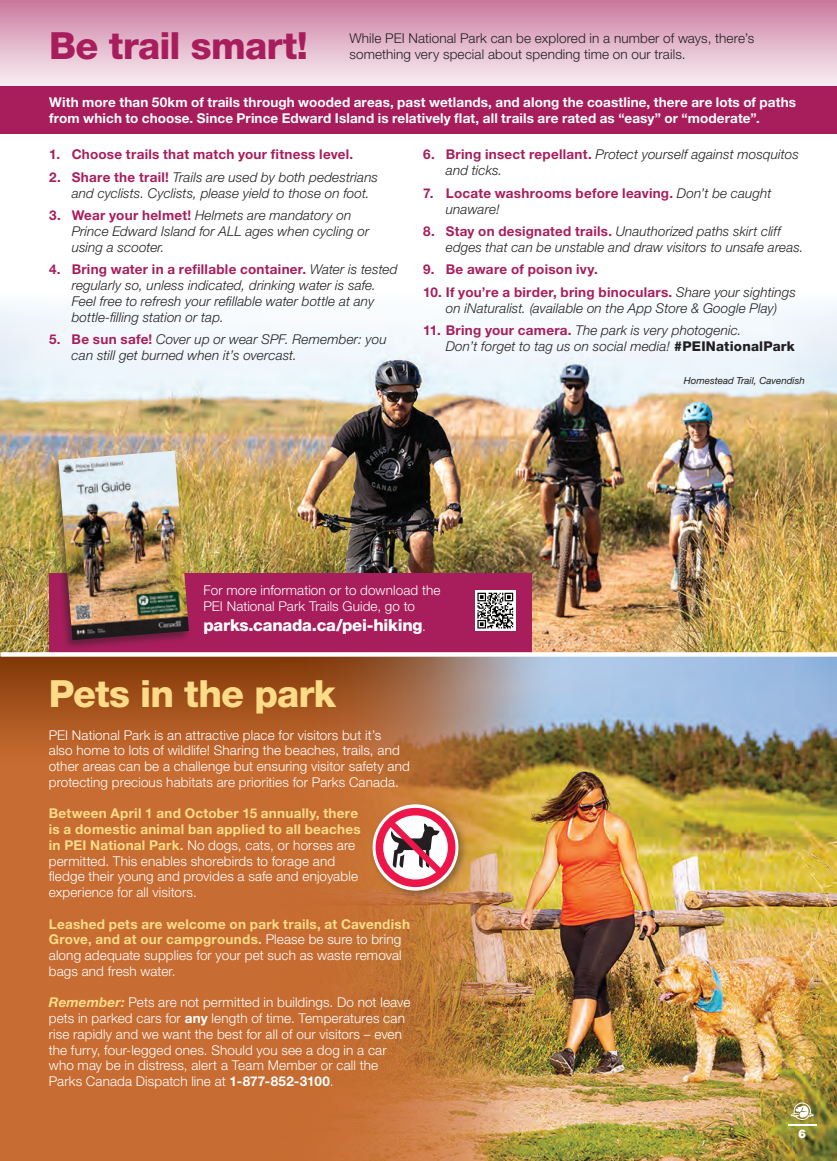
<style>
.page{position:relative;width:837px;height:1161px;background:#fff}
.page>*{position:absolute;margin:0;border:0;box-sizing:border-box;transform-origin:0 0}
.t1{font:800 37.5px "Helvetica Neue LT Std";letter-spacing:-.02em;color:#a81e5c}
.t2{font:800 37.5px "Helvetica Neue LT Std";letter-spacing:-.025em;color:#fcdc89}
.t3{font:800 16.5px "Helvetica Neue LT Std";letter-spacing:-.015em;color:#fff}
.t4{font:300 13.5px/15.8px "Helvetica Neue LT Std";letter-spacing:.01em;color:#fff}
.t5{font:italic 300 13.5px/15.8px "Helvetica Neue LT Std";letter-spacing:.01em;color:#231f20}
.t6{font:700 13.5px/16.2px "Helvetica Neue LT Std";letter-spacing:.01em;color:#fff}
.t7{font:700 13.5px/15.8px "Helvetica Neue LT Std";letter-spacing:.02em;color:#a81e5c}
.t8{font:300 13.5px/16.2px "Helvetica Neue LT Std";letter-spacing:.01em;color:#231f20}
.t9{font:900 12px "Helvetica Neue LT Std";color:#fff}
.t10{font:italic 9.75px "Helvetica Neue LT Std";color:#231f20}
.s1{font-weight:700;font-style:normal;color:#a81e5c}
.s2{font-weight:300;font-style:italic;color:#231f20}
.s3{font-weight:800;font-style:normal}
.s4{font-weight:300;font-size:13.5px}
.s5{font-weight:700;color:#fcdc89}
.s6{font-weight:700;font-style:italic;color:#fcdc89}
.s7{font-weight:700}
</style>
<div class="page">
<div style="left:1px;top:654px;width:836px;height:507px;background:#c76c32"></div>
<div style="left:1px;top:657px;width:836px;height:107px;background:linear-gradient(to bottom,#823808,#c96e33)"></div>
<img style="left:242px;top:657px;width:595px;height:504px">
<img style="left:1px;top:377px;width:836px;height:275px">
<svg style="left:788px;top:1103px;width:29px;height:22px"></svg>
<svg style="left:1px;top:0;width:836px;height:86px;background:#e2b5c9"></svg>
<div style="left:1px;top:290px;width:836px;height:87px;background:#f3f9fc"></div>
<div style="left:369px;top:801px;width:100px;height:100px;background:#231f20;opacity:.4"></div>
<svg style="left:373px;top:805px;width:85px;height:85px"></svg>
<svg style="left:376px;top:808px;width:79px;height:79px;background:#d98892"></svg>
<div style="left:49px;top:573px;width:482px;height:79px;background:#a81e5c"></div>
<svg style="left:475px;top:591px;width:40px;height:40px"></svg>
<svg style="left:477px;top:593px;width:36px;height:36px"></svg>
<div style="left:49px;top:449px;width:142px;height:201px;background:#231f20;opacity:.5"></div>
<img style="left:58px;top:451px;width:131px;height:189px">
<div style="left:1px;top:86px;width:836px;height:47px;background:#a81e5c"></div>
<div style="left:1px;top:652px;width:836px;height:5px;background:#fff"></div>
<h1 class="t1" style="left:49px;top:23px;width:260px">Be trail smart!</h1>
<p class="t8" style="left:349px;top:30px;width:406px">While PEI National Park can be explored in a number of ways, there’s something very special about spending time on our trails.</p>
<p class="t6" style="left:49px;top:94px;width:748px">With more than 50km of trails through wooded areas, past wetlands, and along the coastline, there are lots of paths from which to choose. Since Prince Edward Island is relatively flat, all trails are rated as “easy” or “moderate”.</p>
<p class="t7" style="left:49px;top:147px;width:306px">1. Choose trails that match your fitness level.</p>
<p class="t5" style="left:72px;top:169px;width:308px;text-indent:-23px"><span class="s1">2. Share the trail!</span> Trails are used by both pedestrians and cyclists. Cyclists, please yield to those on foot.</p>
<p class="t5" style="left:72px;top:207px;width:299px;text-indent:-22px"><span class="s1">3. Wear your helmet!</span> Helmets are mandatory on<br>Prince Edward Island for ALL ages when cycling or using a scooter.</p>
<p class="t5" style="left:72px;top:261px;width:327px;text-indent:-22px"><span class="s1">4. Bring water in a refillable container.</span> Water is tested regularly so, unless indicated, drinking water is safe.<br>Feel free to refresh your refillable water bottle at any bottle-filling station or tap.</p>
<p class="t5" style="left:72px;top:331px;width:317px;text-indent:-22px"><span class="s1">5. Be sun safe!</span> Cover up or wear SPF. Remember: you can still get burned when it’s overcast.</p>
<p class="t10" style="left:684px;top:375px;width:122px">Homestead Trail, Cavendish</p>
<p class="t5" style="left:446px;top:147px;width:355px;text-indent:-23px"><span class="s1">6. Bring insect repellant.</span> Protect yourself against mosquitos and ticks.</p>
<p class="t7" style="left:446px;top:185px;width:327px;text-indent:-23px">7. Locate washrooms before leaving. <span class="s2">Don’t be caught unaware!</span></p>
<p class="t5" style="left:446px;top:223px;width:359px;text-indent:-22px"><span class="s1">8. Stay on designated trails.</span> Unauthorized paths skirt cliff edges that can be unstable and draw visitors to unsafe areas.</p>
<p class="t7" style="left:423px;top:261px;width:176px">9. Be aware of poison ivy.</p>
<p class="t5" style="left:423px;top:284px;width:374px;text-align:center"><span class="s1">10. If you’re a birder, bring binoculars.</span> Share your sightings on iNaturalist. (available on the App Store &amp; Google Play)</p>
<p class="t5" style="left:446px;top:322px;width:351px;text-indent:-23px"><span class="s1">11. Bring your camera.</span> The park is very photogenic.<br>Don’t forget to tag us on social media! <span class="s3">#PEINationalPark</span></p>
<p class="t4" style="left:204px;top:582px;width:238px;line-height:16.2px">For more information or to download the<br>PEI National Park Trails Guide, go to</p>
<p class="t3" style="left:204px;top:615px;width:224px">parks.canada.ca/pei-hiking<span class="s4">.</span></p>
<h1 class="t2" style="left:49px;top:671px;width:289px">Pets in the park</h1>
<p class="t4" style="left:49px;top:727px;width:363px">PEI National Park is an attractive place for visitors but it’s<br>also home to lots of wildlife! Sharing the beaches, trails, and other areas can be a challenge but ensuring visitor safety and protecting precious habitats are priorities for Parks Canada.</p>
<p class="t4" style="left:49px;top:805px;width:313px"><span class="s5">Between April 1 and October 15 annually, there is a domestic animal ban applied to all beaches in PEI National Park.</span> No dogs, cats, or horses are permitted. This enables shorebirds to forage and fledge their young and provides a safe and enjoyable experience for all visitors.</p>
<p class="t4" style="left:49px;top:916px;width:363px"><span class="s5">Leashed pets are welcome on park trails, at Cavendish Grove, and at our campgrounds.</span> Please be sure to bring along adequate supplies for your pet such as waste removal bags and fresh water.</p>
<p class="t4" style="left:49px;top:994px;width:363px"><span class="s6">Remember:</span> Pets are not permitted in buildings. Do not leave pets in parked cars for <span class="s7">any</span> length of time. Temperatures can rise rapidly and we want the best for all of our visitors – even the furry, four-legged ones. Should you see a dog in a car who may be in distress, alert a Team Member or call the Parks Canada Dispatch line at <span class="s7">1-877-852-3100</span>.</p>
<p class="t9" style="left:798px;top:1127px;width:10px">6</p>
</div>
